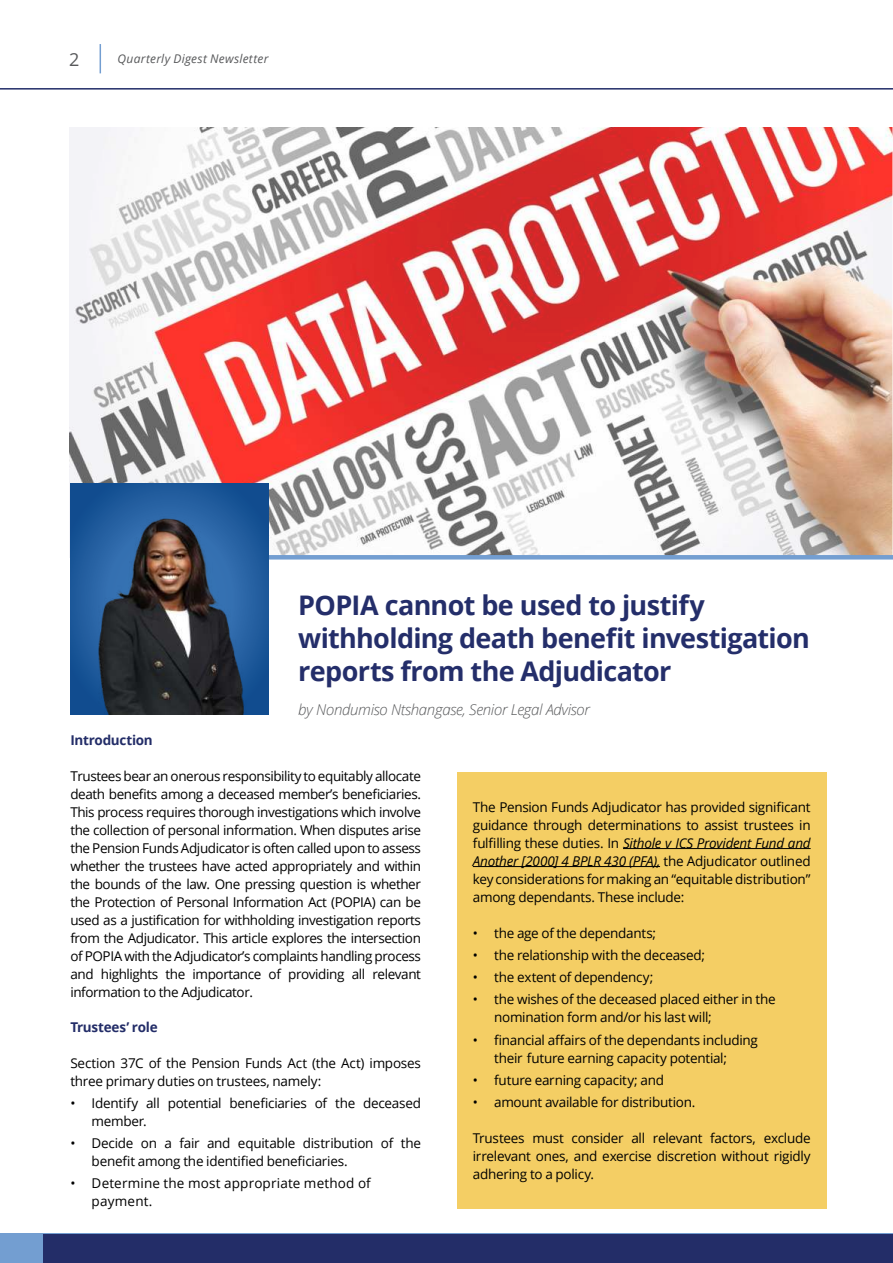
<style>
.page{position:relative;width:893px;height:1263px;background:#fff}
.page>*{position:absolute;margin:0;border:0;box-sizing:border-box;transform-origin:0 0}
.t1{font:700 27px/33px "Open Sans";letter-spacing:-.025em;color:#242e6a}
.t2{font:18px "Open Sans";color:#58595b}
.t3{font:italic 300 15px "Open Sans";letter-spacing:-.02em;color:#58595b}
.t4{font:13.5px/18px "Open Sans";letter-spacing:-.02em;color:#000}
.t5{font:13.5px/18px "Open Sans";letter-spacing:.01em;color:#000}
.t6{font:700 13.5px "Open Sans";letter-spacing:-.02em;color:#232d68}
.t7{font:italic 12px "Open Sans";letter-spacing:.025em;color:#58595b}
.s1{font-style:italic}
</style>
<div class="page">
<hr style="left:0;top:88px;width:893px;height:2px;background:#232d68">
<img style="left:70px;top:127px;width:822px;height:428px">
<div style="left:0;top:1234px;width:893px;height:29px;background:#739ed1"></div>
<div style="left:44px;top:1234px;width:849px;height:29px;background:#232d68"></div>
<div style="left:457px;top:772px;width:369px;height:436px;background:#f4ce64"></div>
<hr style="left:623px;top:848px;width:188px;height:1px;background:#000">
<hr style="left:473px;top:866px;width:187px;height:1px;background:#000">
<hr style="left:71px;top:555px;width:822px;height:4px;background:#739ed1">
<svg style="left:70px;top:483px;width:198px;height:232px;background:#195597"></svg>
<img style="left:92px;top:483px;width:155px;height:232px">
<svg style="left:100px;top:44px;width:1px;height:29px"></svg>
<h2 class="t2" style="left:69px;top:52px;width:12px">2</h2>
<p class="t7" style="left:118px;top:54px;width:152px">Quarterly Digest Newsletter</p>
<h1 class="t1" style="left:298px;top:591px;width:513px">POPIA cannot be used to justify withholding death bene昀椀t investigation reports from the Adjudicator</h1>
<p class="t3" style="left:298px;top:703px;width:293px">by Nondumiso Ntshangase, Senior Legal Advisor</p>
<p class="t6" style="left:70px;top:734px;width:84px">Introduction</p>
<p class="t4" style="left:70px;top:768px;width:352px;text-align:justify">Trustees bear an onerous responsibility to equitably allocate death bene昀椀ts among a deceased member’s bene昀椀ciaries.<br>This process requires thorough investigations which involve the collection of personal information. When disputes arise the Pension Funds Adjudicator is often called upon to assess whether the trustees have acted appropriately and within the bounds of the law. One pressing question is whether the Protection of Personal Information Act (POPIA) can be used as a justi昀椀cation for withholding investigation reports from the Adjudicator. This article explores the intersection of POPIA with the Adjudicator’s complaints handling process and highlights the importance of providing all relevant information to the Adjudicator.</p>
<p class="t6" style="left:70px;top:1021px;width:89px">Trustees’ role</p>
<p class="t4" style="left:70px;top:1055px;width:352px">Section 37C of the Pension Funds Act (the Act) imposes three primary duties on trustees, namely:</p>
<p class="t4" style="left:92px;top:1095px;width:331px;text-indent:-21px">• Identify all potential bene昀椀ciaries of the deceased member.</p>
<p class="t4" style="left:92px;top:1135px;width:331px;text-indent:-21px">• Decide on a fair and equitable distribution of the bene昀椀t among the identi昀椀ed bene昀椀ciaries.</p>
<p class="t5" style="left:92px;top:1176px;width:281px;text-indent:-21px">• Determine the most appropriate method of payment.</p>
<p class="t4" style="left:473px;top:797px;width:339px;text-align:justify">The Pension Funds Adjudicator has provided signi昀椀cant guidance through determinations to assist trustees in ful昀椀lling these duties. In <span class="s1">Sithole v ICS Provident Fund and Another [2000] 4 BPLR 430 (PFA),</span> the Adjudicator outlined key considerations for making an “equitable distribution” among dependants. These include:</p>
<p class="t4" style="left:473px;top:925px;width:185px">• the age of the dependants;</p>
<p class="t4" style="left:473px;top:947px;width:234px">• the relationship with the deceased;</p>
<p class="t4" style="left:473px;top:969px;width:182px">• the extent of dependency;</p>
<p class="t4" style="left:494px;top:992px;width:283px;text-indent:-21px">• the wishes of the deceased placed either in the nomination form and/or his last will;</p>
<p class="t4" style="left:494px;top:1032px;width:265px;text-indent:-21px">• 昀椀nancial a昀昀airs of the dependants including their future earning capacity potential;</p>
<p class="t4" style="left:473px;top:1072px;width:193px">• future earning capacity; and</p>
<p class="t4" style="left:473px;top:1094px;width:224px">• amount available for distribution.</p>
<p class="t4" style="left:473px;top:1130px;width:339px;text-align:justify">Trustees must consider all relevant factors, exclude irrelevant ones, and exercise discretion without rigidly adhering to a policy.</p>
</div>
